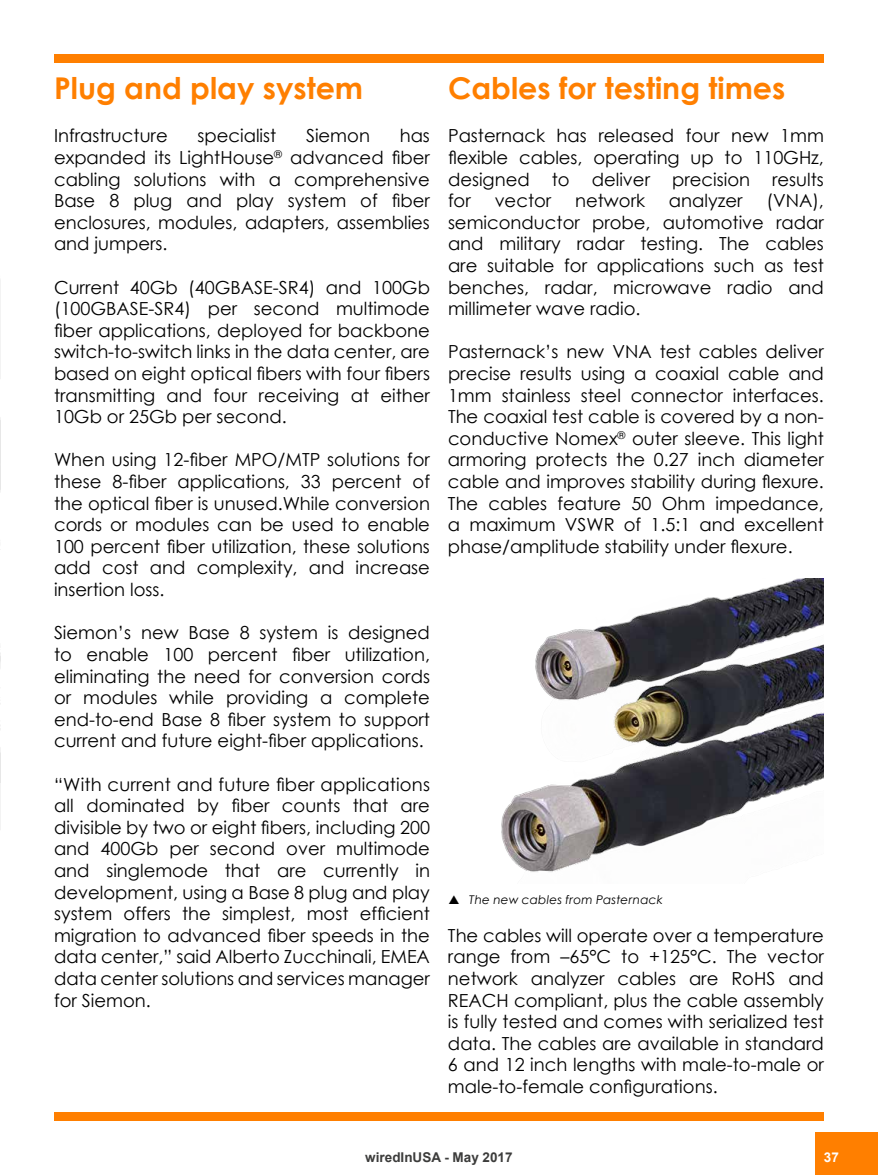
<style>
.page{position:relative;width:878px;height:1175px;background:#fff}
.page>*{position:absolute;margin:0;border:0;box-sizing:border-box;transform-origin:0 0}
.t1{font:700 30px "Century Gothic";color:#ff7f00}
.t2{font:18px/21.6px "Century Gothic";color:#000;text-align:justify}
.t3{font:700 13.5px "Arial";color:#3c3c3b}
.t4{font:700 13.5px "Arial";color:#fff}
.t5{font:italic 12px "Century Gothic";letter-spacing:.02em;color:#000}
</style>
<div class="page">
<svg style="left:0;top:280px;width:1px;height:550px"></svg>
<div style="left:54px;top:55px;width:770px;height:8px;background:#ff7f00"></div>
<div style="left:54px;top:1112px;width:770px;height:8px;background:#ff7f00"></div>
<img style="left:501px;top:578px;width:323px;height:294px">
<div style="left:815px;top:1132px;width:63px;height:42px;background:#ff7f00"></div>
<h1 class="t1" style="left:54px;top:65px;width:311px">Plug and play system</h1>
<p class="t2" style="left:54px;top:125px;width:115px">Infrastructure</p>
<p class="t2" style="left:197px;top:125px;width:80px">specialist</p>
<p class="t2" style="left:306px;top:125px;width:65px">Siemon</p>
<p class="t2" style="left:54px;top:125px;width:377px;text-indent:345px">has expanded its LightHouse<sup>®</sup> advanced fiber cabling solutions with a comprehensive Base 8 plug and play system of fiber enclosures, modules, adapters, assemblies and jumpers.</p>
<p class="t2" style="left:54px;top:276px;width:377px">Current 40Gb (40GBASE-SR4) and 100Gb (100GBASE-SR4) per second multimode fiber applications, deployed for backbone switch-to-switch links in the data center, are based on eight optical fibers with four fibers transmitting and four receiving at either 10Gb or 25Gb per second.</p>
<p class="t2" style="left:54px;top:449px;width:377px">When using 12-fiber MPO/MTP solutions for these 8-fiber applications, 33 percent of the optical fiber is unused.While conversion cords or modules can be used to enable 100 percent fiber utilization, these solutions add cost and complexity, and increase insertion loss.</p>
<p class="t2" style="left:54px;top:621px;width:377px">Siemon’s new Base 8 system is designed to enable 100 percent fiber utilization, eliminating the need for conversion cords or modules while providing a complete end-to-end Base 8 fiber system to support current and future eight-fiber applications.</p>
<p class="t2" style="left:54px;top:773px;width:377px">“With current and future fiber applications all dominated by fiber counts that are divisible by two or eight fibers, including 200 and 400Gb per second over multimode and singlemode that are currently in development, using a Base 8 plug and play system offers the simplest, most efficient migration to advanced fiber speeds in the data center,” said Alberto Zucchinali, EMEA data center solutions and services manager for Siemon.</p>
<h1 class="t1" style="left:448px;top:65px;width:339px">Cables for testing times</h1>
<p class="t2" style="left:448px;top:125px;width:377px">Pasternack has released four new 1mm flexible cables, operating up to 110GHz, designed to deliver precision results for</p>
<p class="t2" style="left:448px;top:189px;width:377px;text-indent:318px">(VNA), semiconductor probe, automotive radar and military radar testing. The cables are suitable for applications such as test benches, radar, microwave radio and millimeter wave radio.</p>
<p class="t2" style="left:448px;top:341px;width:377px">Pasternack’s new VNA test cables deliver precise results using a coaxial cable and 1mm stainless steel connector interfaces.<br>The coaxial test cable is covered by a non&shy;conductive Nomex<sup>®</sup> outer sleeve. This light armoring protects the 0.27 inch diameter cable and improves stability during flexure.<br>The cables feature 50 Ohm impedance, a maximum VSWR of 1.5:1 and excellent phase/amplitude stability under flexure.</p>
<p class="t2" style="left:494px;top:189px;width:58px">vector</p>
<p class="t2" style="left:575px;top:189px;width:71px">network</p>
<p class="t2" style="left:669px;top:189px;width:75px">analyzer</p>
<p class="t5" style="left:469px;top:891px;width:195px">The new cables from Pasternack</p>
<p class="t2" style="left:448px;top:924px;width:377px">The cables will operate over a temperature range from –65°C to +125°C. The vector network analyzer cables are RoHS and REACH compliant, plus the cable assembly is fully tested and comes with serialized test data. The cables are available in standard 6 and 12 inch lengths with male-to-male or male-to-female configurations.</p>
<p class="t3" style="left:365px;top:1148px;width:149px">wiredInUSA - May 2017</p>
<p class="t4" style="left:824px;top:1148px;width:17px">37</p>
</div>
